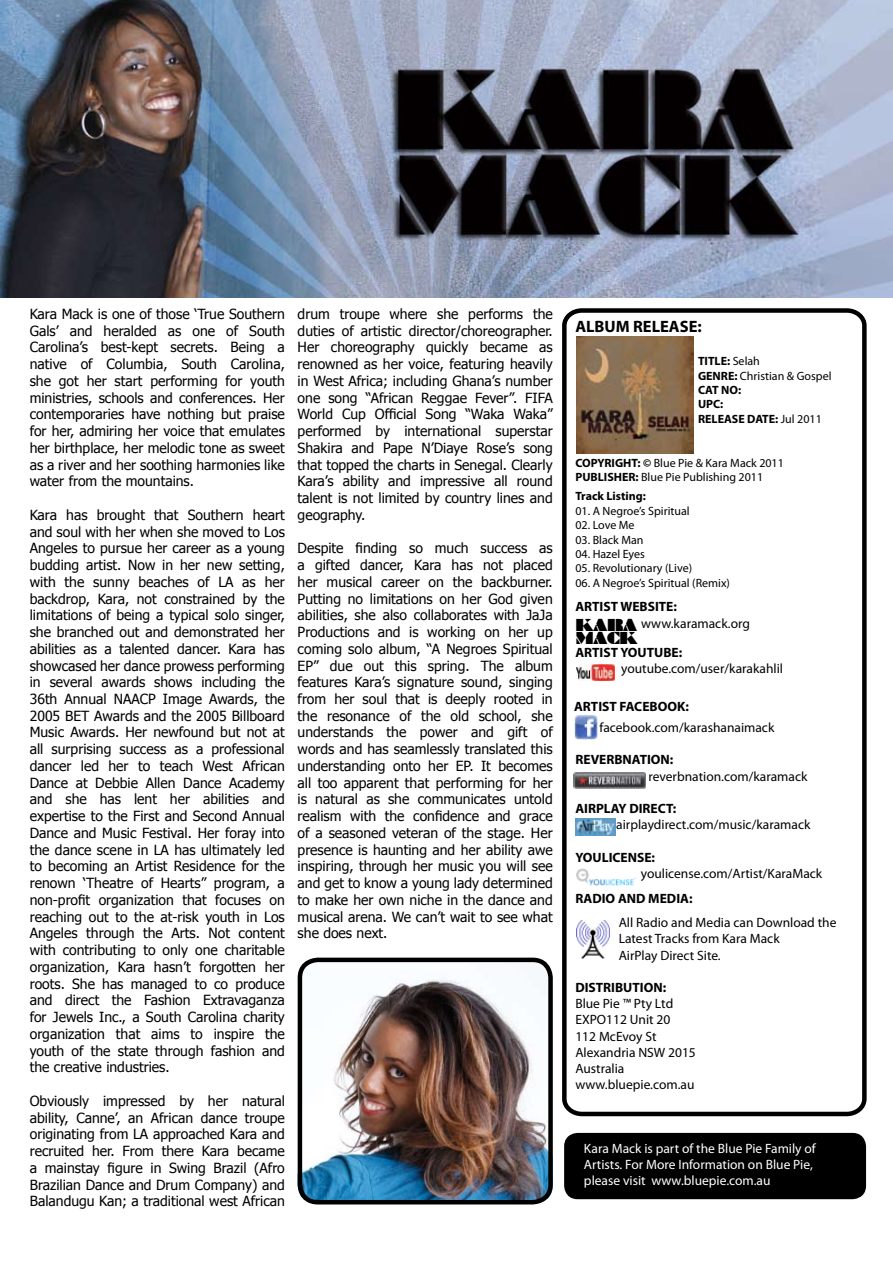
<style>
.page{position:relative;width:893px;height:1263px;background:#fff}
.page>*{position:absolute;margin:0;border:0;box-sizing:border-box;transform-origin:0 0}
.t1{font:700 16.5px "Myriad Pro";color:#000}
.t2{font:15.75px/13px "Braggadocio";letter-spacing:-.04em;color:#000}
.t3{font:13.95px/16.8px "Tahoma";color:#000;text-align:justify}
.t4{font:13.5px/16.2px "Myriad Pro";color:#000}
.t5{font:700 13.5px "Myriad Pro";color:#000}
.t6{font:13.5px/16.2px "Myriad Pro";color:#fff}
.t7{font:12px/14.4px "Myriad Pro";color:#000}
.t8{font:700 12px/14.4px "Myriad Pro";color:#000}
.s1{font-weight:400}
.s2{font-weight:700}
</style>
<div class="page">
<img style="left:0;top:0;width:893px;height:297px">
<div style="left:564px;top:1133px;width:302px;height:66px;background:#000;border-radius:14px"></div>
<svg style="left:562px;top:308px;width:305px;height:809px"></svg>
<img style="left:577px;top:921px;width:32px;height:37px">
<img style="left:577px;top:868px;width:59px;height:18px">
<img style="left:576px;top:818px;width:39px;height:17px">
<img style="left:574px;top:716px;width:23px;height:23px">
<img style="left:573px;top:772px;width:73px;height:17px">
<img style="left:298px;top:960px;width:255px;height:243px">
<img style="left:576px;top:337px;width:117px;height:117px">
<div style="left:298px;top:958px;width:255px;height:246px;border:4px solid #000;border-radius:18px"></div>
<img style="left:577px;top:664px;width:38px;height:16px">
<p class="t3" style="left:30px;top:305px;width:257px">Kara Mack is one of those ‘True Southern Gals’ and heralded as one of South Carolina’s best-kept secrets. Being a native of Columbia, South Carolina, she got her start performing for youth ministries, schools and conferences. Her contemporaries have nothing but praise for her, admiring her voice that emulates her birthplace, her melodic tone as sweet as a river and her soothing harmonies like water from the mountains.</p>
<p class="t3" style="left:30px;top:506px;width:257px">Kara has brought that Southern heart and soul with her when she moved to Los Angeles to pursue her career as a young budding artist. Now in her new setting, with the sunny beaches of LA as her backdrop, Kara, not constrained by the limitations of being a typical solo singer, she branched out and demonstrated her abilities as a talented dancer. Kara has showcased her dance prowess performing in several awards shows including the 36th Annual NAACP Image Awards, the 2005 BET Awards and the 2005 Billboard Music Awards. Her newfound but not at all surprising success as a professional dancer led her to teach West African Dance at Debbie Allen Dance Academy and she has lent her abilities and expertise to the First and Second Annual Dance and Music Festival. Her foray into the dance scene in LA has ultimately led to becoming an Artist Residence for the renown ‘Theatre of Hearts” program, a non-profit organization that focuses on reaching out to the at-risk youth in Los Angeles through the Arts. Not content with contributing to only one charitable organization, Kara hasn’t forgotten her roots. She has managed to co produce and direct the Fashion Extravaganza for Jewels Inc., a South Carolina charity organization that aims to inspire the youth of the state through fashion and the creative industries.</p>
<p class="t3" style="left:30px;top:1091px;width:257px">Obviously impressed by her natural ability, Canne’, an African dance troupe originating from LA approached Kara and recruited her. From there Kara became a mainstay figure in Swing Brazil (Afro Brazilian Dance and Drum Company) and Balandugu Kan; a traditional west African</p>
<p class="t3" style="left:298px;top:305px;width:257px">drum troupe where she performs the duties of artistic director/choreographer.<br>Her choreography quickly became as renowned as her voice, featuring heavily in West Africa; including Ghana’s number one song “African Reggae Fever”. FIFA World Cup Official Song “Waka Waka” performed by international superstar Shakira and Pape N’Diaye Rose’s song that topped the charts in Senegal. Clearly Kara’s ability and impressive all round talent is not limited by country lines and geography.</p>
<p class="t3" style="left:298px;top:539px;width:257px">Despite finding so much success as a gifted dancer, Kara has not placed her musical career on the backburner.<br>Putting no limitations on her God given abilities, she also collaborates with JaJa Productions and is working on her up coming solo album, “A Negroes Spiritual EP” due out this spring. The album features Kara’s signature sound, singing from her soul that is deeply rooted in the resonance of the old school, she understands the power and gift of words and has seamlessly translated this understanding onto her EP. It becomes all too apparent that performing for her is natural as she communicates untold realism with the confidence and grace of a seasoned veteran of the stage. Her presence is haunting and her ability awe inspiring, through her music you will see and get to know a young lady determined to make her own niche in the dance and musical arena. We can’t wait to see what she does next.</p>
<p class="t1" style="left:575px;top:316px;width:128px">ALBUM RELEASE:</p>
<p class="t8" style="left:698px;top:354px;width:135px">TITLE: <span class="s1">Selah<br></span>GENRE: <span class="s1">Christian &amp; Gospel<br></span>CAT NO:<br>UPC:<br>RELEASE DATE: <span class="s1">Jul 2011</span></p>
<p class="t7" style="left:575px;top:455px;width:210px"><span class="s2">COPYRIGHT: ©</span> Blue Pie &amp; Kara Mack 2011<br><span class="s2">PUBLISHER:</span> Blue Pie Publishing 2011</p>
<p class="t8" style="left:575px;top:489px;width:72px">Track Listing:</p>
<p class="t7" style="left:575px;top:503px;width:116px">01. A Negroe’s Spiritual</p>
<p class="t7" style="left:575px;top:518px;width:61px">02. Love Me</p>
<p class="t7" style="left:575px;top:532px;width:70px">03. Black Man</p>
<p class="t7" style="left:575px;top:546px;width:71px">04. Hazel Eyes</p>
<p class="t7" style="left:575px;top:561px;width:118px">05. Revolutionary (Live)</p>
<p class="t7" style="left:575px;top:575px;width:156px">06. A Negroe’s Spiritual (Remix)</p>
<p class="t5" style="left:575px;top:598px;width:103px">ARTIST WEBSITE:</p>
<p class="t4" style="left:641px;top:615px;width:110px">www.karamack.org</p>
<p class="t5" style="left:575px;top:643px;width:108px">ARTIST YOUTUBE:</p>
<p class="t4" style="left:621px;top:660px;width:163px">youtube.com/user/karakahlil</p>
<p class="t2" style="left:576px;top:618px;width:64px">KARA<br>MACK</p>
<p class="t5" style="left:574px;top:697px;width:116px">ARTIST FACEBOOK:</p>
<p class="t4" style="left:599px;top:719px;width:176px">facebook.com/karashanaimack</p>
<p class="t5" style="left:575px;top:751px;width:100px">REVERBNATION:</p>
<p class="t4" style="left:648px;top:768px;width:160px">reverbnation.com/karamack</p>
<p class="t5" style="left:575px;top:800px;width:103px">AIRPLAY DIRECT:</p>
<p class="t4" style="left:616px;top:816px;width:196px">airplaydirect.com/music/karamack</p>
<p class="t5" style="left:575px;top:848px;width:81px">YOULICENSE:</p>
<p class="t4" style="left:641px;top:865px;width:183px">youlicense.com/Artist/KaraMack</p>
<p class="t5" style="left:575px;top:889px;width:119px">RADIO AND MEDIA:</p>
<p class="t4" style="left:619px;top:914px;width:219px">All Radio and Media can Download the<br>Latest Tracks from Kara Mack<br>AirPlay Direct Site.</p>
<p class="t5" style="left:575px;top:979px;width:92px">DISTRIBUTION:</p>
<p class="t4" style="left:575px;top:995px;width:122px">Blue Pie ™ Pty Ltd<br>EXPO112 Unit 20<br>112 McEvoy St<br>Alexandria NSW 2015<br>Australia www.bluepie.com.au</p>
<p class="t6" style="left:584px;top:1140px;width:233px">Kara Mack is part of the Blue Pie Family of<br>Artists. For More Information on Blue Pie, please visit www.bluepie.com.au</p>
</div>
